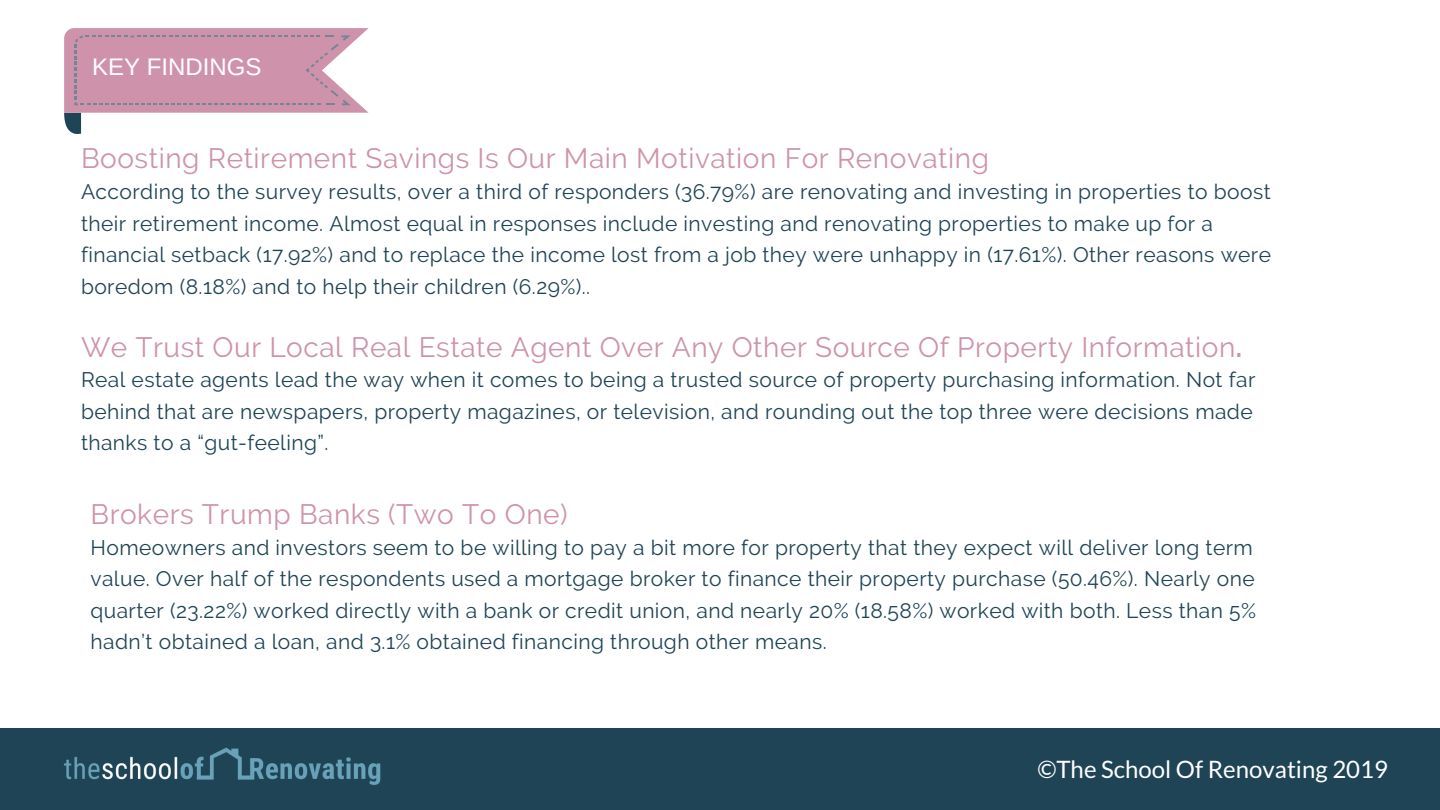
<style>
.page{position:relative;width:1440px;height:810px;background:#fff}
.page>*{position:absolute;margin:0;border:0;box-sizing:border-box;transform-origin:0 0}
.t1{font:28px "Raleway";letter-spacing:.02em;color:#ce93ab}
.t2{font:24px "Lato";color:#fff}
.t3{font:24px "Arimo";color:#fff}
.t4{font:21px/31.5px "Raleway";letter-spacing:.02em;color:#1e4455}
.s1{font-weight:700}
</style>
<div class="page">
<div style="left:0;top:728px;width:1440px;height:82px;background:#1e4455"></div>
<img style="left:64px;top:747px;width:317px;height:38px">
<svg style="left:64px;top:28px;width:305px;height:106px"></svg>
<p class="t3" style="left:92px;top:53px;width:171px">KEY FINDINGS</p>
<h1 class="t1" style="left:81px;top:142px;width:910px">Boosting Retirement Savings Is Our Main Motivation For Renovating</h1>
<p class="t4" style="left:81px;top:176px;width:1192px">According to the survey results, over a third of responders (36.79%) are renovating and investing in properties to boost their retirement income. Almost equal in responses include investing and renovating properties to make up for a financial setback (17.92%) and to replace the income lost from a job they were unhappy in (17.61%). Other reasons were boredom (8.18%) and to help their children (6.29%)..</p>
<h1 class="t1" style="left:81px;top:330px;width:1163px">We Trust Our Local Real Estate Agent Over Any Other Source Of Property Information<span class="s1">.</span></h1>
<p class="t4" style="left:81px;top:364px;width:1176px">Real estate agents lead the way when it comes to being a trusted source of property purchasing information. Not far behind that are newspapers, property magazines, or television, and rounding out the top three were decisions made thanks to a “gut-feeling”.</p>
<h1 class="t1" style="left:91px;top:498px;width:479px">Brokers Trump Banks (Two To One)</h1>
<p class="t4" style="left:91px;top:532px;width:1167px">Homeowners and investors seem to be willing to pay a bit more for property that they expect will deliver long term value. Over half of the respondents used a mortgage broker to finance their property purchase (50.46%). Nearly one quarter (23.22%) worked directly with a bank or credit union, and nearly 20% (18.58%) worked with both. Less than 5% hadn’t obtained a loan, and 3.1% obtained financing through other means.</p>
<p class="t2" style="left:1037px;top:754px;width:352px">©The School Of Renovating 2019</p>
</div>
